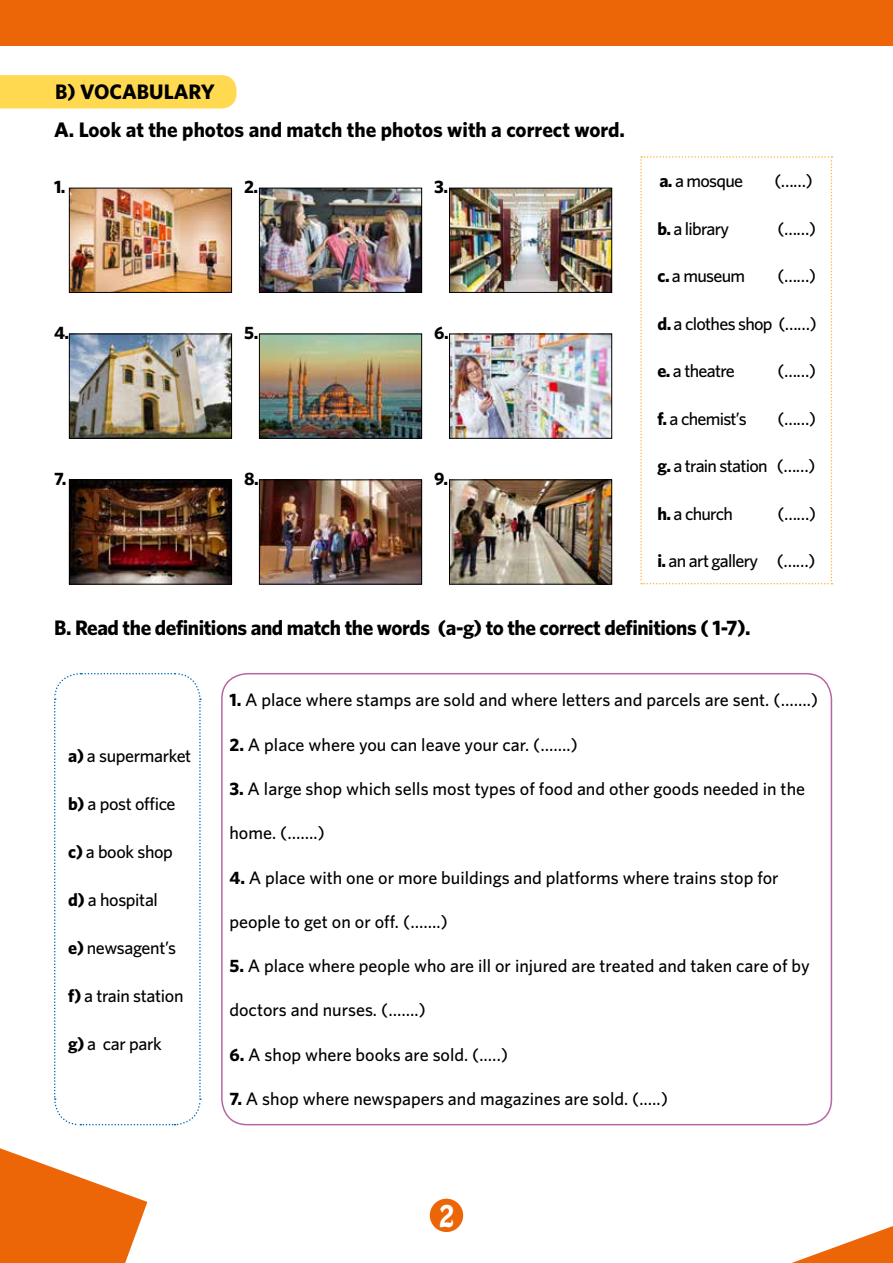
<style>
.page{position:relative;width:893px;height:1263px;background:#fff}
.page>*{position:absolute;margin:0;border:0;box-sizing:border-box;transform-origin:0 0}
.t1{font:27px "Hobo Std";color:#fff}
.t2{font:700 21px "Whitney";letter-spacing:-.02em;color:#000}
.t3{font:700 21px/37.3px "Whitney";color:#000}
.t4{font:500 18px "Whitney";color:#000}
.t5{font:500 18px "Whitney";letter-spacing:-.04em;color:#000}
.t6{font:500 18px "Whitney";letter-spacing:-.02em;color:#000}
.t7{font:700 18px "Whitney";color:#000}
.s1{font-weight:700}
</style>
<div class="page">
<div style="left:0;top:0;width:893px;height:46px;background:#ec6608"></div>
<div style="left:430px;top:1199px;width:33px;height:33px;background:#ec6608;border-radius:50%"></div>
<svg style="left:0;top:1148px;width:147px;height:115px"></svg>
<svg style="left:792px;top:1226px;width:101px;height:37px"></svg>
<div style="left:0;top:75px;width:237px;height:33px;background:#ffda51"></div>
<svg style="left:640px;top:156px;width:192px;height:428px"></svg>
<svg style="left:54px;top:673px;width:147px;height:453px"></svg>
<img style="left:71px;top:190px;width:159px;height:101px">
<div style="left:69px;top:188px;width:163px;height:105px;border:1px solid #000"></div>
<img style="left:71px;top:336px;width:159px;height:100px">
<div style="left:69px;top:334px;width:163px;height:104px;border:1px solid #000"></div>
<img style="left:71px;top:482px;width:159px;height:100px">
<div style="left:69px;top:480px;width:163px;height:104px;border:1px solid #000"></div>
<img style="left:261px;top:190px;width:159px;height:101px">
<div style="left:259px;top:188px;width:163px;height:105px;border:1px solid #000"></div>
<img style="left:261px;top:336px;width:159px;height:100px">
<div style="left:259px;top:334px;width:163px;height:104px;border:1px solid #000"></div>
<img style="left:261px;top:482px;width:159px;height:100px">
<div style="left:259px;top:480px;width:163px;height:104px;border:1px solid #000"></div>
<img style="left:451px;top:190px;width:159px;height:101px">
<div style="left:449px;top:188px;width:163px;height:105px;border:1px solid #000"></div>
<img style="left:451px;top:336px;width:159px;height:100px">
<div style="left:449px;top:334px;width:163px;height:104px;border:1px solid #000"></div>
<img style="left:451px;top:482px;width:159px;height:100px">
<div style="left:449px;top:480px;width:163px;height:104px;border:1px solid #000"></div>
<div style="left:221px;top:673px;width:611px;height:452px;border:2px solid #b765a3;border-radius:26px"></div>
<p class="t3" style="left:54px;top:73px;width:572px">B) VOCABULARY<br>A. Look at the photos and match the photos with a correct word.</p>
<p class="t7" style="left:54px;top:176px;width:13px">1.</p>
<p class="t7" style="left:244px;top:176px;width:16px">2.</p>
<p class="t7" style="left:434px;top:176px;width:16px">3.</p>
<p class="t7" style="left:54px;top:322px;width:17px">4.</p>
<p class="t7" style="left:244px;top:322px;width:16px">5.</p>
<p class="t7" style="left:434px;top:322px;width:16px">6.</p>
<p class="t7" style="left:54px;top:468px;width:14px">7.</p>
<p class="t7" style="left:244px;top:468px;width:16px">8.</p>
<p class="t7" style="left:434px;top:468px;width:16px">9.</p>
<p class="t4" style="left:659px;top:170px;width:85px"><span class="s1">a.</span> a mosque</p>
<p class="t4" style="left:774px;top:170px;width:40px">(……)</p>
<p class="t5" style="left:658px;top:218px;width:73px"><span class="s1">b.</span> a library</p>
<p class="t4" style="left:778px;top:218px;width:40px">(……)</p>
<p class="t4" style="left:658px;top:265px;width:89px"><span class="s1">c.</span> a museum</p>
<p class="t4" style="left:778px;top:265px;width:40px">(……)</p>
<p class="t5" style="left:658px;top:313px;width:161px"><span class="s1">d.</span> a clothes shop (……)</p>
<p class="t5" style="left:658px;top:360px;width:79px"><span class="s1">e.</span> a theatre</p>
<p class="t4" style="left:778px;top:360px;width:40px">(……)</p>
<p class="t5" style="left:658px;top:408px;width:91px"><span class="s1">f.</span> a chemist’s</p>
<p class="t4" style="left:778px;top:408px;width:40px">(……)</p>
<p class="t5" style="left:658px;top:455px;width:159px"><span class="s1">g.</span> a train station (……)</p>
<p class="t4" style="left:658px;top:502px;width:77px"><span class="s1">h.</span> a church</p>
<p class="t4" style="left:778px;top:502px;width:40px">(……)</p>
<p class="t5" style="left:658px;top:550px;width:159px"><span class="s1">i.</span> an art gallery (……)</p>
<p class="t2" style="left:54px;top:615px;width:698px">B. Read the definitions and match the words (a-g) to the correct definitions ( 1-7).</p>
<p class="t6" style="left:68px;top:744px;width:125px"><span class="s1">a)</span> a supermarket</p>
<p class="t6" style="left:68px;top:792px;width:109px"><span class="s1">b)</span> a post office</p>
<p class="t6" style="left:68px;top:840px;width:106px"><span class="s1">c)</span> a book shop</p>
<p class="t6" style="left:68px;top:888px;width:91px"><span class="s1">d)</span> a hospital</p>
<p class="t6" style="left:68px;top:936px;width:109px"><span class="s1">e)</span> newsagent’s</p>
<p class="t6" style="left:68px;top:984px;width:117px"><span class="s1">f)</span> a train station</p>
<p class="t4" style="left:68px;top:1032px;width:95px"><span class="s1">g)</span> a car park</p>
<p class="t4" style="left:229px;top:689px;width:590px"><span class="s1">1.</span> A place where stamps are sold and where letters and parcels are sent. (…….)</p>
<p class="t4" style="left:229px;top:734px;width:350px"><span class="s1">2.</span> A place where you can leave your car. (…….)</p>
<p class="t4" style="left:229px;top:778px;width:577px"><span class="s1">3.</span> A large shop which sells most types of food and other goods needed in the</p>
<p class="t4" style="left:229px;top:822px;width:97px">home. (…….)</p>
<p class="t4" style="left:229px;top:866px;width:551px"><span class="s1">4.</span> A place with one or more buildings and platforms where trains stop for</p>
<p class="t4" style="left:229px;top:911px;width:220px">people to get on or off. (…….)</p>
<p class="t4" style="left:229px;top:955px;width:582px"><span class="s1">5.</span> A place where people who are ill or injured are treated and taken care of by</p>
<p class="t4" style="left:229px;top:999px;width:198px">doctors and nurses. (…….)</p>
<p class="t4" style="left:229px;top:1043px;width:280px"><span class="s1">6.</span> A shop where books are sold. (.….)</p>
<p class="t4" style="left:229px;top:1088px;width:440px"><span class="s1">7.</span> A shop where newspapers and magazines are sold. (.….)</p>
<h1 class="t1" style="left:439px;top:1197px;width:17px">2</h1>
</div>
